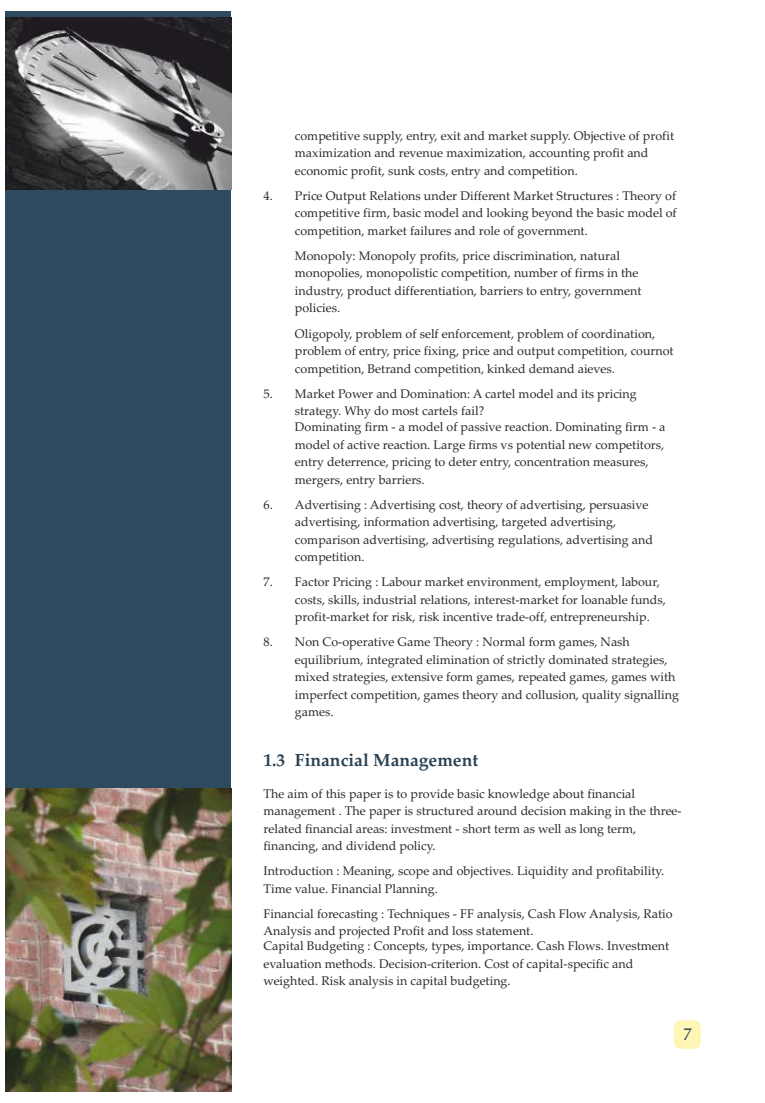
<style>
.page{position:relative;width:765px;height:1103px;background:#fff}
.page>*{position:absolute;margin:0;border:0;box-sizing:border-box;transform-origin:0 0}
.t1{font:700 17.5px "Palatino Linotype";color:#294254}
.t2{font:17.5px "CG Omega";color:#294254}
.t3{font:12.5px/17.5px "Palatino Linotype";color:#2b2929}
</style>
<div class="page">
<div style="left:674px;top:1020px;width:27px;height:28px;background:#fff5b5;border-radius:6px"></div>
<div style="left:6px;top:11px;width:225px;height:1080px;background:#2e4a5e"></div>
<img style="left:6px;top:788px;width:226px;height:303px">
<img style="left:6px;top:18px;width:225px;height:171px">
<p class="t3" style="left:295px;top:128px;width:381px">competitive supply, entry, exit and market supply. Objective of profit maximization and revenue maximization, accounting profit and economic profit, sunk costs, entry and competition.</p>
<p class="t3" style="left:295px;top:188px;width:383px;text-align:justify;text-indent:-31px">4. Price Output Relations under Different Market Structures : Theory of competitive firm, basic model and looking beyond the basic model of competition, market failures and role of government.</p>
<p class="t3" style="left:295px;top:248px;width:348px">Monopoly: Monopoly profits, price discrimination, natural monopolies, monopolistic competition, number of firms in the industry, product differentiation, barriers to entry, government policies.</p>
<p class="t3" style="left:295px;top:326px;width:380px">Oligopoly, problem of self enforcement, problem of coordination, problem of entry, price fixing, price and output competition, cournot competition, Betrand competition, kinked demand aieves.</p>
<p class="t3" style="left:295px;top:386px;width:343px;text-indent:-31px">5. Market Power and Domination: A cartel model and its pricing strategy. Why do most cartels fail?</p>
<p class="t3" style="left:295px;top:420px;width:372px">Dominating firm - a model of passive reaction. Dominating firm - a model of active reaction. Large firms vs potential new competitors, entry deterrence, pricing to deter entry, concentration measures, mergers, entry barriers.</p>
<p class="t3" style="left:295px;top:497px;width:360px;text-indent:-31px">6. Advertising : Advertising cost, theory of advertising, persuasive advertising, information advertising, targeted advertising, comparison advertising, advertising regulations, advertising and competition.</p>
<p class="t3" style="left:295px;top:575px;width:373px;text-indent:-32px">7. Factor Pricing : Labour market environment, employment, labour, costs, skills, industrial relations, interest-market for loanable funds, profit-market for risk, risk incentive trade-off, entrepreneurship.</p>
<p class="t3" style="left:295px;top:635px;width:386px;text-indent:-32px">8. Non Co-operative Game Theory : Normal form games, Nash equilibrium, integrated elimination of strictly dominated strategies, mixed strategies, extensive form games, repeated games, games with imperfect competition, games theory and collusion, quality signalling games.</p>
<h1 class="t1" style="left:263px;top:753px;width:216px">1.3 Financial Management</h1>
<p class="t3" style="left:263px;top:786px;width:420px">The aim of this paper is to provide basic knowledge about financial management . The paper is structured around decision making in the three&shy;related financial areas: investment - short term as well as long term, financing, and dividend policy.</p>
<p class="t3" style="left:263px;top:863px;width:402px">Introduction : Meaning, scope and objectives. Liquidity and profitability.<br>Time value. Financial Planning.</p>
<p class="t3" style="left:263px;top:906px;width:411px">Financial forecasting : Techniques - FF analysis, Cash Flow Analysis, Ratio<br>Analysis and projected Profit and loss statement.</p>
<p class="t3" style="left:263px;top:938px;width:407px">Capital Budgeting : Concepts, types, importance. Cash Flows. Investment evaluation methods. Decision-criterion. Cost of capital-specific and weighted. Risk analysis in capital budgeting.</p>
<h1 class="t2" style="left:682px;top:1026px;width:11px">7</h1>
</div>
